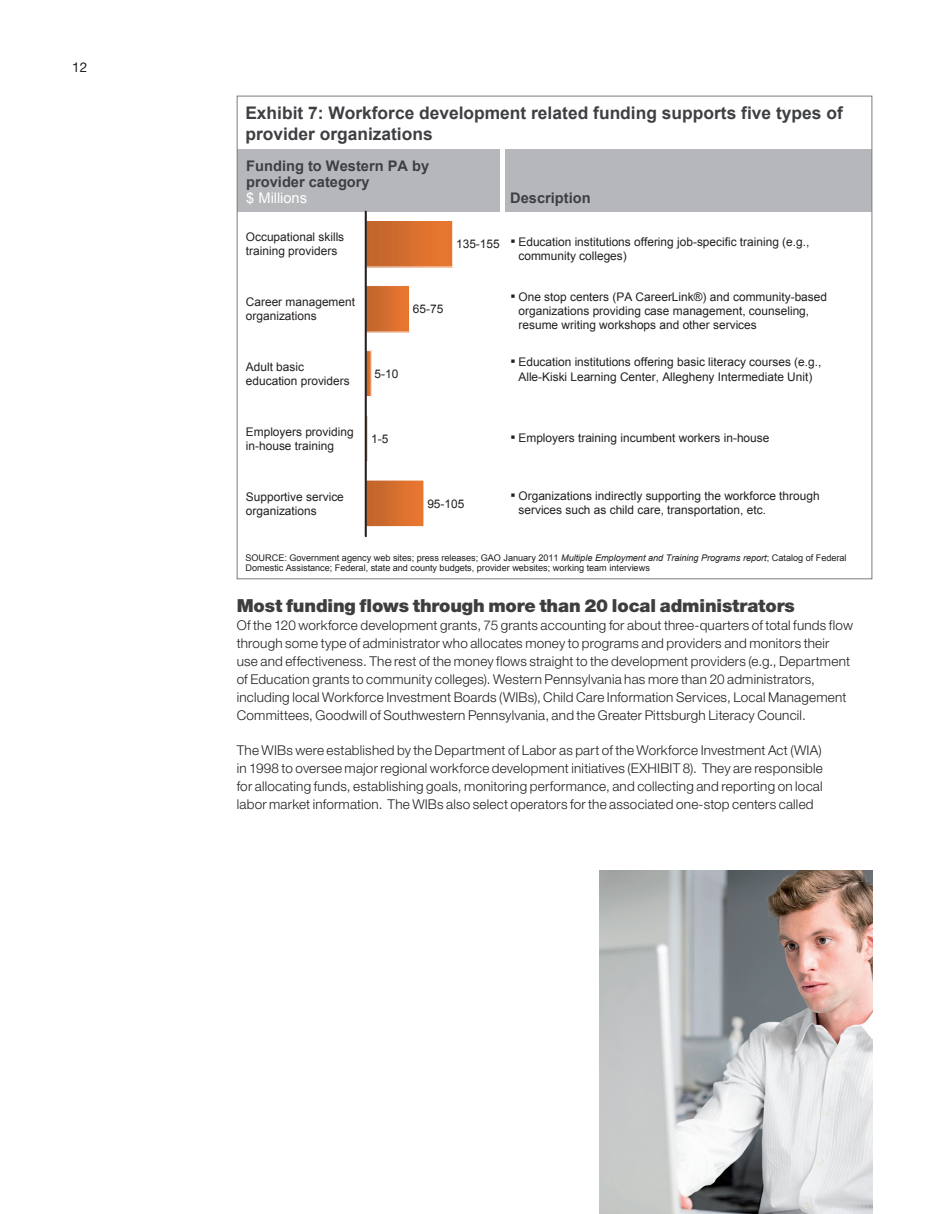
<style>
.page{position:relative;width:944px;height:1214px;background:#fff}
.page>*{position:absolute;margin:0;border:0;box-sizing:border-box;transform-origin:0 0}
.t1{font:900 18px "Helvetica Neue LT Std";letter-spacing:-.005em;color:#3e3e3f}
.t2{font:700 17.4px/20.7px "Arial";color:#3d3f43}
.t3{font:700 14.7px/15.9px "Arial";color:#3d3f43}
.t4{font:14.7px "Arial";letter-spacing:-.005em;color:#fff}
.t5{font:300 13.5px/18px "Helvetica Neue LT Std";letter-spacing:.015em;color:#231f20}
.t6{font:13.5px "Helvetica Neue LT Std";color:#231f20}
.t7{font:11.85px/14.2px "Arial";color:#231f20}
.t8{font:9.15px/9.8px "Arial";letter-spacing:-.005em;color:#231f20}
.s1{font-size:14.7px}
.s2{font-style:italic}
</style>
<div class="page">
<img style="left:600px;top:870px;width:272px;height:343px">
<div style="left:237px;top:149px;width:262px;height:62px;background:#b5b7bb"></div>
<div style="left:505px;top:149px;width:366px;height:62px;background:#b5b7bb"></div>
<img style="left:367px;top:222px;width:84px;height:43px">
<div style="left:365px;top:220px;width:88px;height:47px;border:1px solid #fff"></div>
<img style="left:367px;top:287px;width:41px;height:43px">
<div style="left:365px;top:285px;width:45px;height:47px;border:1px solid #fff"></div>
<img style="left:367px;top:352px;width:2px;height:43px">
<img style="left:367px;top:482px;width:55px;height:43px">
<div style="left:365px;top:480px;width:59px;height:47px;border:1px solid #fff"></div>
<hr style="left:365px;top:212px;width:2px;height:324px;background:#231f20">
<p class="t6" style="left:72px;top:59px;width:17px">12</p>
<p class="t2" style="left:245px;top:103px;width:599px">Exhibit 7: Workforce development related funding supports five types of provider organizations</p>
<p class="t3" style="left:246px;top:158px;width:184px">Funding to Western PA by provider category</p>
<p class="t4" style="left:246px;top:188px;width:62px">$ Millions</p>
<p class="t3" style="left:510px;top:190px;width:82px">Description</p>
<p class="t7" style="left:518px;top:235px;width:292px;text-indent:-8px"><span class="s1">▪</span> Education institutions offering job-specific training (e.g., community colleges)</p>
<p class="t7" style="left:518px;top:289px;width:310px;text-indent:-8px"><span class="s1">▪</span> One stop centers (PA CareerLink®) and community-based organizations providing case management, counseling, resume writing workshops and other services</p>
<p class="t7" style="left:510px;top:355px;width:312px;text-align:center"><span class="s1">▪</span> Education institutions offering basic literacy courses (e.g.,<br>Alle-Kiski Learning Center, Allegheny Intermediate Unit)</p>
<p class="t7" style="left:246px;top:230px;width:100px">Occupational skills training providers</p>
<p class="t7" style="left:246px;top:295px;width:111px">Career management organizations</p>
<p class="t7" style="left:246px;top:360px;width:105px">Adult basic education providers</p>
<p class="t7" style="left:456px;top:237px;width:45px">135-155</p>
<p class="t7" style="left:413px;top:302px;width:32px">65-75</p>
<p class="t7" style="left:374px;top:367px;width:25px">5-10</p>
<p class="t7" style="left:246px;top:424px;width:109px">Employers providing in-house training</p>
<p class="t7" style="left:246px;top:489px;width:99px">Supportive service organizations</p>
<p class="t7" style="left:371px;top:432px;width:19px">1-5</p>
<p class="t7" style="left:427px;top:497px;width:39px">95-105</p>
<p class="t7" style="left:510px;top:431px;width:260px"><span class="s1">▪</span> Employers training incumbent workers in-house</p>
<p class="t7" style="left:518px;top:488px;width:303px;text-indent:-8px"><span class="s1">▪</span> Organizations indirectly supporting the workforce through services such as child care, transportation, etc.</p>
<p class="t8" style="left:245px;top:553px;width:602px">SOURCE: Government agency web sites; press releases; GAO January 2011 <span class="s2">Multiple Employment and Training Programs report</span>; Catalog of Federal<br>Domestic Assistance; Federal, state and county budgets, provider websites; working team interviews</p>
<h1 class="t1" style="left:237px;top:595px;width:559px">Most funding flows through more than 20 local administrators</h1>
<p class="t5" style="left:237px;top:616px;width:617px">Of the 120 workforce development grants, 75 grants accounting for about three-quarters of total funds flow through some type of administrator who allocates money to programs and providers and monitors their use and effectiveness. The rest of the money flows straight to the development providers (e.g., Department of Education grants to community colleges). Western Pennsylvania has more than 20 administrators, including local Workforce Investment Boards (WIBs), Child Care Information Services, Local Management Committees, Goodwill of Southwestern Pennsylvania, and the Greater Pittsburgh Literacy Council.</p>
<p class="t5" style="left:237px;top:741px;width:587px;text-align:justify">The WIBs were established by the Department of Labor as part of the Workforce Investment Act (WIA) in 1998 to oversee major regional workforce development initiatives (EXHIBIT 8). They are responsible for allocating funds, establishing goals, monitoring performance, and collecting and reporting on local labor market information. The WIBs also select operators for the associated one-stop centers called</p>
</div>
